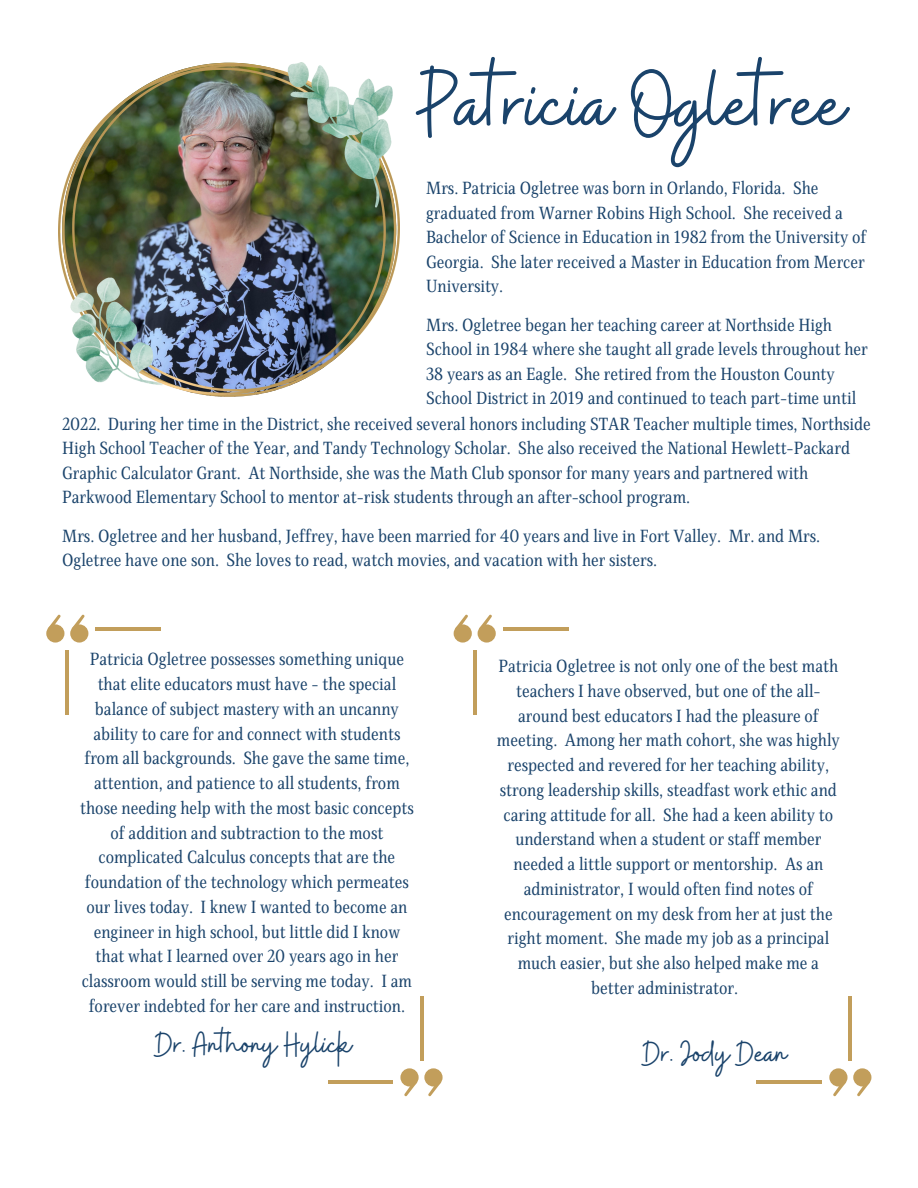
<style>
.page{position:relative;width:918px;height:1188px;background:#fff}
.page>*{position:absolute;margin:0;border:0;box-sizing:border-box;transform-origin:0 0}
.t1{font:95.7px "Buffalo";color:#1a436b}
.t2{font:35.85px "Buffalo";color:#1a436b}
.t3{font:18px/24.8px "Singel";color:#1a436b;text-align:center}
</style>
<div class="page">
<img style="left:59px;top:63px;width:341px;height:332px">
<div style="left:400px;top:1068px;width:19px;height:19px;background:#c29e5b;border-radius:50%"></div>
<svg style="left:404px;top:1083px;width:13px;height:13px"></svg>
<div style="left:424px;top:1068px;width:19px;height:19px;background:#c29e5b;border-radius:50%"></div>
<svg style="left:428px;top:1083px;width:13px;height:13px"></svg>
<hr style="left:420px;top:996px;width:3px;height:65px;background:#c29e5b">
<hr style="left:328px;top:1080px;width:65px;height:3px;background:#c29e5b">
<div style="left:70px;top:624px;width:18px;height:19px;background:#c29e5b;border-radius:50%"></div>
<svg style="left:72px;top:615px;width:13px;height:13px"></svg>
<div style="left:46px;top:624px;width:18px;height:19px;background:#c29e5b;border-radius:50%"></div>
<svg style="left:48px;top:615px;width:13px;height:13px"></svg>
<hr style="left:66px;top:650px;width:3px;height:65px;background:#c29e5b">
<hr style="left:96px;top:628px;width:65px;height:3px;background:#c29e5b">
<div style="left:478px;top:624px;width:18px;height:19px;background:#c29e5b;border-radius:50%"></div>
<svg style="left:479px;top:615px;width:13px;height:13px"></svg>
<div style="left:454px;top:624px;width:18px;height:19px;background:#c29e5b;border-radius:50%"></div>
<svg style="left:455px;top:615px;width:13px;height:14px"></svg>
<hr style="left:473px;top:650px;width:3px;height:65px;background:#c29e5b">
<hr style="left:503px;top:628px;width:65px;height:3px;background:#c29e5b">
<div style="left:829px;top:1068px;width:19px;height:19px;background:#c29e5b;border-radius:50%"></div>
<svg style="left:833px;top:1083px;width:13px;height:13px"></svg>
<div style="left:853px;top:1068px;width:18px;height:19px;background:#c29e5b;border-radius:50%"></div>
<svg style="left:857px;top:1082px;width:13px;height:14px"></svg>
<hr style="left:849px;top:996px;width:3px;height:65px;background:#c29e5b">
<hr style="left:757px;top:1080px;width:65px;height:3px;background:#c29e5b">
<h1 class="t1" style="left:417px;top:42px;width:430px">Patricia Ogletree</h1>
<p class="t3" style="left:426px;top:177px;width:442px;text-align:left">Mrs. Patricia Ogletree was born in Orlando, Florida. She graduated from Warner Robins High School. She received a Bachelor of Science in Education in 1982 from the University of Georgia. She later received a Master in Education from Mercer University.</p>
<p class="t3" style="left:426px;top:313px;width:407px">Mrs. Ogletree began her teaching career at Northside High</p>
<p class="t3" style="left:426px;top:337px;width:443px">School in 1984 where she taught all grade levels throughout her</p>
<p class="t3" style="left:426px;top:362px;width:410px">38 years as an Eagle. She retired from the Houston County</p>
<p class="t3" style="left:426px;top:386px;width:432px">School District in 2019 and continued to teach part-time until</p>
<p class="t3" style="left:62px;top:412px;width:810px">2022. During her time in the District, she received several honors including STAR Teacher multiple times, Northside</p>
<p class="t3" style="left:62px;top:436px;width:789px">High School Teacher of the Year, and Tandy Technology Scholar. She also received the National Hewlett-Packard</p>
<p class="t3" style="left:62px;top:461px;width:748px">Graphic Calculator Grant. At Northside, she was the Math Club sponsor for many years and partnered with</p>
<p class="t3" style="left:62px;top:485px;width:630px">Parkwood Elementary School to mentor at-risk students through an after-school program.</p>
<p class="t3" style="left:62px;top:524px;width:760px;text-align:left">Mrs. Ogletree and her husband, Jeffrey, have been married for 40 years and live in Fort Valley. Mr. and Mrs.<br>Ogletree have one son. She loves to read, watch movies, and vacation with her sisters.</p>
<p class="t3" style="left:80px;top:647px;width:335px">Patricia Ogletree possesses something unique that elite educators must have - the special balance of subject mastery with an uncanny ability to care for and connect with students from all backgrounds. She gave the same time, attention, and patience to all students, from those needing help with the most basic concepts of addition and subtraction to the most complicated Calculus concepts that are the foundation of the technology which permeates our lives today. I knew I wanted to become an engineer in high school, but little did I know that what I learned over 20 years ago in her classroom would still be serving me today. I am forever indebted for her care and instruction.</p>
<h2 class="t2" style="left:155px;top:1021px;width:198px">Dr. Anthony Hylick</h2>
<p class="t3" style="left:497px;top:654px;width:344px">Patricia Ogletree is not only one of the best math teachers I have observed, but one of the all&shy;around best educators I had the pleasure of meeting. Among her math cohort, she was highly respected and revered for her teaching ability, strong leadership skills, steadfast work ethic and caring attitude for all. She had a keen ability to understand when a student or staff member needed a little support or mentorship. As an administrator, I would often find notes of encouragement on my desk from her at just the right moment. She made my job as a principal much easier, but she also helped make me a better administrator.</p>
<h2 class="t2" style="left:643px;top:1030px;width:146px">Dr. Jody Dean</h2>
</div>
